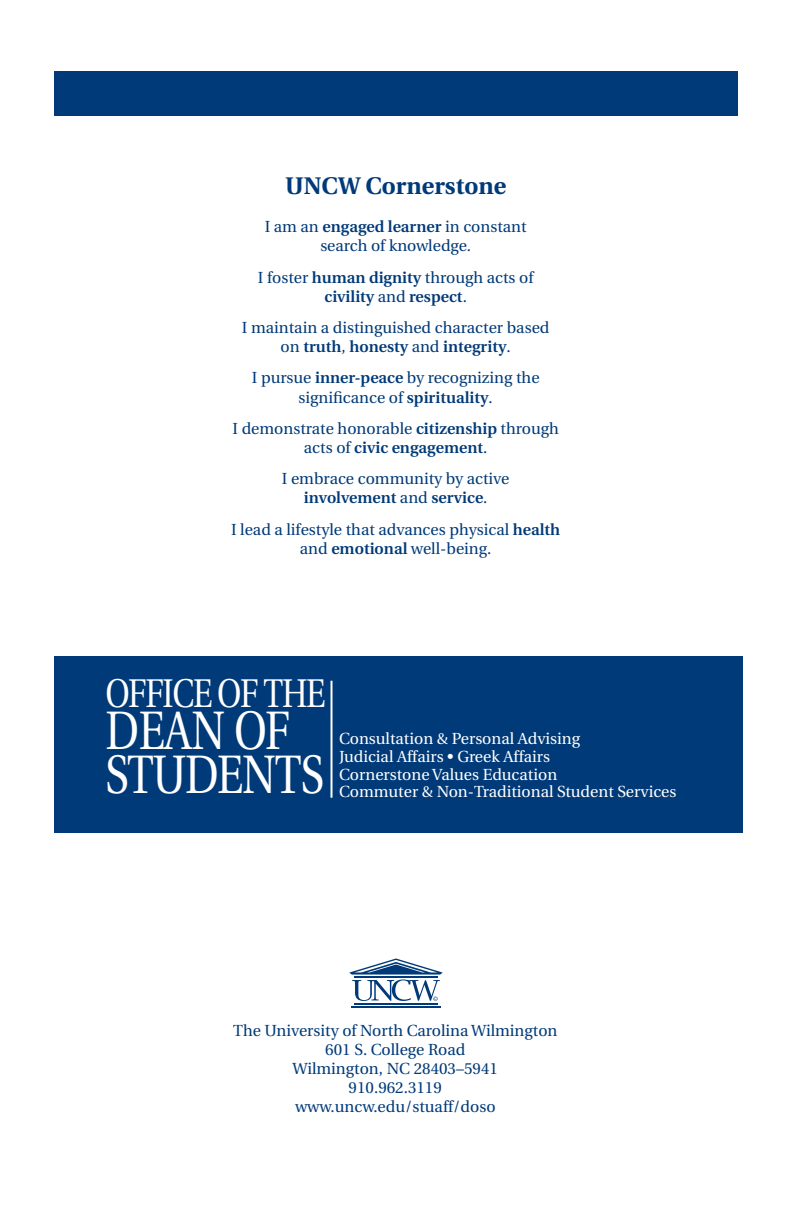
<style>
.page{position:relative;width:792px;height:1224px;background:#fff}
.page>*{position:absolute;margin:0;border:0;box-sizing:border-box;transform-origin:0 0}
.Body_text{font:54px "Utopia";letter-spacing:-.03em;color:#fff;scale:.8 1}
.Body_text-2{font:40px "Utopia";letter-spacing:-.04em;color:#fff;scale:.8 1}
.heading_2{font:700 24px "Utopia";color:#013a78}
.Body_Text{font:16px "Utopia";color:#013a78}
.Body_Text-2{font:16px "Utopia";color:#fff}
.Body_Text-3{font:600 16px "Utopia";color:#013a78}
.s1{font-weight:600}
.s2{font-weight:400}
</style>
<div class="page">
<div style="left:54px;top:656px;width:688px;height:176px;background:#013a78"></div>
<svg style="left:351px;top:958px;width:90px;height:49px"></svg>
<hr style="left:351px;top:1007px;width:90px;height:1px;background:#013a78">
<hr style="left:354px;top:1003px;width:84px;height:2px;background:#013a78">
<svg style="left:349px;top:959px;width:94px;height:42px"></svg>
<hr style="left:330px;top:681px;width:2px;height:117px;background:#fff">
<div style="left:54px;top:71px;width:684px;height:45px;background:#013a78"></div>
<p class="heading_2" style="left:285px;top:172px;width:223px">UNCW Cornerstone</p>
<p class="Body_Text" style="left:265px;top:218px;width:263px">I am an <span class="s1">engaged learner</span> in constant</p>
<p class="Body_Text" style="left:320px;top:237px;width:152px">search of knowledge.</p>
<p class="Body_Text" style="left:258px;top:268px;width:277px">I foster <span class="s1">human dignity</span> through acts of</p>
<p class="Body_Text-3" style="left:324px;top:287px;width:144px">civility <span class="s2">and</span> respect<span class="s2">.</span></p>
<p class="Body_Text" style="left:242px;top:319px;width:309px">I maintain a distinguished character based</p>
<p class="Body_Text-3" style="left:281px;top:338px;width:232px"><span class="s2">on</span> truth<span class="s2">,</span> honesty <span class="s2">and</span> integrity<span class="s2">.</span></p>
<p class="Body_Text" style="left:252px;top:369px;width:289px">I pursue <span class="s1">inner-peace</span> by recognizing the</p>
<p class="Body_Text" style="left:299px;top:388px;width:196px">significance of <span class="s1">spirituality</span>.</p>
<p class="Body_Text" style="left:233px;top:420px;width:328px">I demonstrate honorable <span class="s1">citizenship</span> through</p>
<p class="Body_Text-3" style="left:304px;top:439px;width:185px"><span class="s2">acts of</span> civic engagement<span class="s2">.</span></p>
<p class="Body_Text" style="left:282px;top:470px;width:229px">I embrace community by active</p>
<p class="Body_Text-3" style="left:304px;top:489px;width:185px">involvement <span class="s2">and</span> service<span class="s2">.</span></p>
<p class="Body_Text" style="left:231px;top:520px;width:331px">I lead a lifestyle that advances physical <span class="s1">health</span></p>
<p class="Body_Text" style="left:300px;top:540px;width:193px">and <span class="s1">emotional</span> well-being.</p>
<p class="Body_text-2" style="left:106px;top:671px;width:277px">OFFICE OF THE</p>
<p class="Body_text" style="left:106px;top:700px;width:232px">DEAN OF</p>
<p class="Body_text" style="left:106px;top:744px;width:275px">STUDENTS</p>
<p class="Body_Text-2" style="left:339px;top:730px;width:242px">Consultation &amp; Personal Advising</p>
<p class="Body_Text-2" style="left:339px;top:748px;width:212px">Judicial Affairs • Greek Affairs</p>
<p class="Body_Text-2" style="left:339px;top:765px;width:220px">Cornerstone Values Education</p>
<p class="Body_Text-2" style="left:339px;top:783px;width:339px">Commuter &amp; Non-Traditional Student Services</p>
<p class="Body_Text" style="left:233px;top:1021px;width:326px">The University of North Carolina Wilmington</p>
<p class="Body_Text" style="left:325px;top:1041px;width:141px">601 S. College Road</p>
<p class="Body_Text" style="left:293px;top:1060px;width:207px">Wilmington, NC 28403–5941</p>
<p class="Body_Text" style="left:349px;top:1079px;width:95px">910.962.3119</p>
<p class="Body_Text" style="left:295px;top:1098px;width:202px">www.uncw.edu/stuaff/doso</p>
</div>
